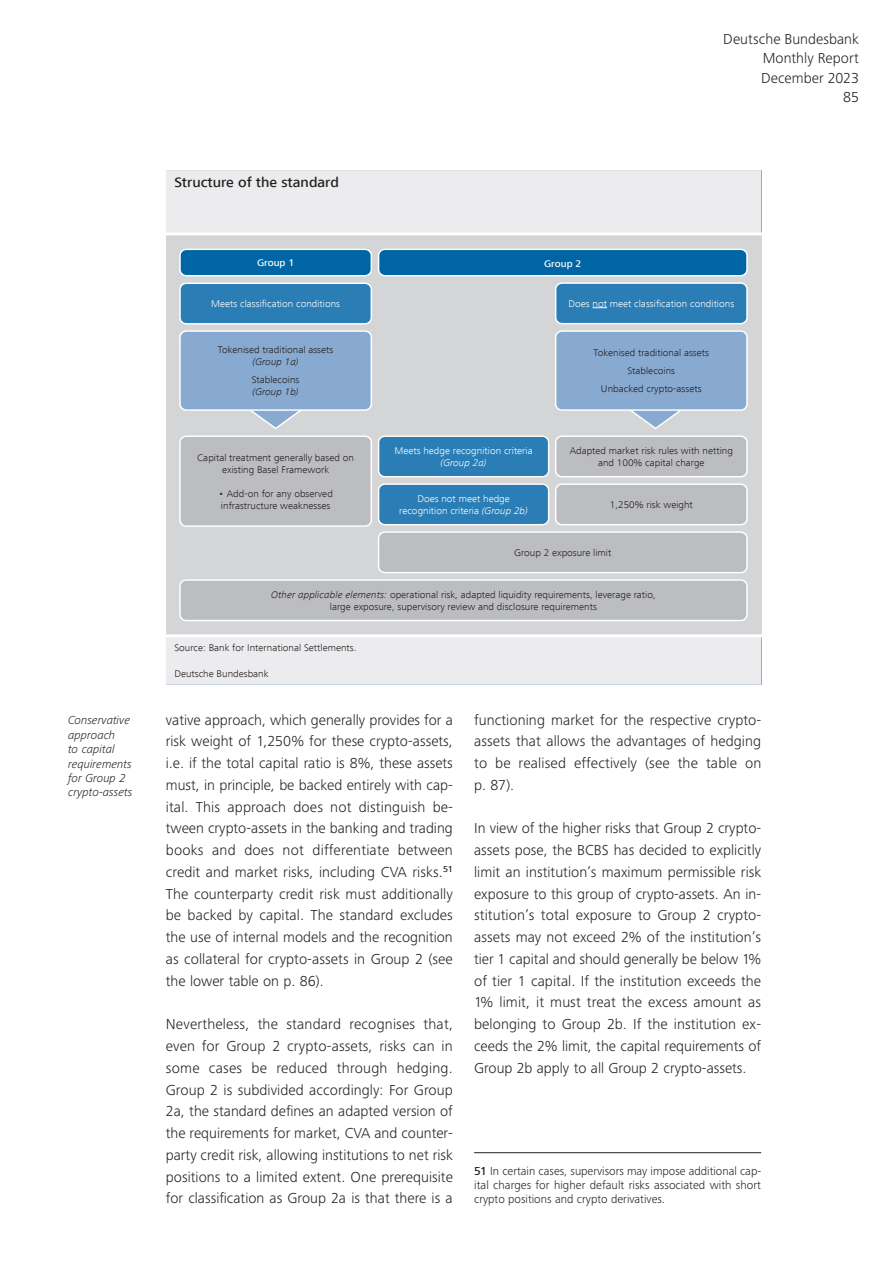
<style>
.page{position:relative;width:893px;height:1263px;background:#fff}
.page>*{position:absolute;margin:0;border:0;box-sizing:border-box;transform-origin:0 0}
.Body{font:300 15px/21.8px "Frutiger Next LTW1 G";color:#231f20;text-align:justify}
.t1{font:500 14.25px "Frutiger Next LT";color:#231f20;scale:1.05 1}
.Fussnoten{font:300 12px/14.4px "Frutiger Next LTW1 G";color:#231f20;text-align:justify}
.Marginalie{font:italic 300 12px/14.4px "Frutiger Next LTW1 G";color:#231f20}
.t2{font:300 10.05px/12px "Frutiger Next LTCE";color:#231f20;text-align:center;scale:1.05 1}
.t3{font:300 10.05px/12px "Frutiger Next LTCE";color:#fff;text-align:center;scale:1.05 1}
.t4{font:300 10.05px "Frutiger Next LT";color:#231f20;scale:1.05 1}
.t5{font:italic 300 10.05px "Frutiger Next LTCE";color:#231f20;scale:1.05 1}
.t6{font:500 10.05px "Frutiger Next LTCE";color:#fff;scale:1.05 1}
.t7{font:italic 300 10.05px "Frutiger Next LTCE";color:#fff;scale:1.05 1}
.s1{font-style:italic}
.s2{font-weight:500}
</style>
<div class="page">
<div style="left:166px;top:170px;width:595px;height:515px;background:#ececee"></div>
<div style="left:166px;top:234px;width:595px;height:402px;background:#d4d5d7"></div>
<hr style="left:166px;top:232px;width:595px;height:3px;background:#fff">
<hr style="left:166px;top:634px;width:595px;height:3px;background:#fff">
<div style="left:180px;top:249px;width:191px;height:27px;background:#0065a4;border-radius:6px"></div>
<div style="left:179px;top:249px;width:193px;height:27px;border:1px solid #fff;border-radius:6px"></div>
<div style="left:379px;top:249px;width:368px;height:27px;background:#0065a4;border-radius:6px"></div>
<div style="left:378px;top:249px;width:370px;height:27px;border:1px solid #fff;border-radius:6px"></div>
<div style="left:180px;top:580px;width:567px;height:40px;background:#bcbdc0;border-radius:6px"></div>
<div style="left:179px;top:579px;width:569px;height:42px;border:1px solid #fff;border-radius:6px"></div>
<div style="left:180px;top:283px;width:191px;height:41px;background:#2b7db5;border-radius:6px"></div>
<div style="left:179px;top:283px;width:193px;height:42px;border:1px solid #fff;border-radius:6px"></div>
<svg style="left:251px;top:411px;width:50px;height:18px"></svg>
<div style="left:180px;top:331px;width:191px;height:79px;background:#88aad1;border-radius:6px"></div>
<div style="left:179px;top:330px;width:193px;height:81px;border:1px solid #fff;border-radius:6px"></div>
<div style="left:180px;top:436px;width:191px;height:90px;background:#bcbdc0;border-radius:6px"></div>
<div style="left:179px;top:435px;width:193px;height:92px;border:1px solid #fff;border-radius:6px"></div>
<div style="left:556px;top:436px;width:191px;height:41px;background:#bcbdc0;border-radius:6px"></div>
<div style="left:555px;top:435px;width:193px;height:42px;border:1px solid #fff;border-radius:6px"></div>
<div style="left:379px;top:436px;width:170px;height:41px;background:#2b7db5;border-radius:6px"></div>
<div style="left:378px;top:435px;width:171px;height:42px;border:1px solid #fff;border-radius:6px"></div>
<div style="left:556px;top:484px;width:191px;height:41px;background:#bcbdc0;border-radius:6px"></div>
<div style="left:555px;top:483px;width:193px;height:42px;border:1px solid #fff;border-radius:6px"></div>
<div style="left:379px;top:484px;width:170px;height:41px;background:#2b7db5;border-radius:6px"></div>
<div style="left:378px;top:483px;width:171px;height:42px;border:1px solid #fff;border-radius:6px"></div>
<div style="left:379px;top:532px;width:368px;height:41px;background:#bcbdc0;border-radius:6px"></div>
<div style="left:378px;top:531px;width:370px;height:42px;border:1px solid #fff;border-radius:6px"></div>
<svg style="left:631px;top:411px;width:50px;height:18px"></svg>
<div style="left:556px;top:331px;width:191px;height:79px;background:#88aad1;border-radius:6px"></div>
<div style="left:555px;top:330px;width:193px;height:81px;border:1px solid #fff;border-radius:6px"></div>
<div style="left:556px;top:283px;width:191px;height:41px;background:#2b7db5;border-radius:6px"></div>
<svg style="left:592px;top:307px;width:15px;height:1px"></svg>
<div style="left:555px;top:282px;width:193px;height:42px;border:1px solid #fff;border-radius:6px"></div>
<hr style="left:474px;top:1152px;width:287px;height:1px;background:#231f20">
<p class="Marginalie" style="left:68px;top:713px;width:66px">Conservative approach<br>to capital requirements for Group 2 crypto-assets</p>
<p class="t1" style="left:174px;top:175px;width:158px">Structure of the standard</p>
<p class="t6" style="left:257px;top:257px;width:37px">Group 1</p>
<p class="t6" style="left:544px;top:258px;width:37px">Group 2</p>
<p class="Body" style="left:723px;top:29px;width:137px;line-height:19.4px;text-align:right">Deutsche Bundesbank<br>Monthly Report<br>December 2023<br>85</p>
<p class="t3" style="left:211px;top:298px;width:124px">Meets classification conditions</p>
<p class="t2" style="left:218px;top:344px;width:112px">Tokenised traditional assets</p>
<p class="t5" style="left:253px;top:356px;width:45px">(Group 1a)</p>
<p class="t2" style="left:252px;top:374px;width:47px">Stablecoins</p>
<p class="t5" style="left:253px;top:386px;width:45px">(Group 1b)</p>
<p class="t2" style="left:197px;top:451px;width:151px">Capital treatment generally based on existing Basel Framework</p>
<p class="t2" style="left:218px;top:487px;width:111px;text-align:left">• Add-on for any observed infrastructure weaknesses</p>
<p class="t3" style="left:568px;top:298px;width:159px">Does not meet classification conditions</p>
<p class="t3" style="left:394px;top:445px;width:133px">Meets hedge recognition criteria</p>
<p class="t7" style="left:441px;top:457px;width:45px">(Group 2a)</p>
<p class="t2" style="left:594px;top:344px;width:112px;line-height:18px">Tokenised traditional assets<br>Stablecoins<br>Unbacked crypto-assets</p>
<p class="t2" style="left:570px;top:445px;width:157px">Adapted market risk rules with netting and 100% capital charge</p>
<p class="t3" style="left:399px;top:493px;width:124px">Does not meet hedge recognition criteria <span class="s1">(Group 2b)</span></p>
<p class="t2" style="left:514px;top:547px;width:94px">Group 2 exposure limit</p>
<p class="t2" style="left:610px;top:499px;width:81px">1,250% risk weight</p>
<p class="t2" style="left:271px;top:589px;width:368px"><span class="s1">Other applicable elements:</span> operational risk, adapted liquidity requirements, leverage ratio, large exposure, supervisory review and disclosure requirements</p>
<p class="t4" style="left:174px;top:642px;width:175px">Source: Bank for International Settlements.</p>
<p class="t4" style="left:174px;top:668px;width:91px">Deutsche Bundesbank</p>
<p class="Body" style="left:166px;top:709px;width:289px">vative approach, which generally provides for a risk weight of 1,250% for these crypto-assets, i.e. if the total capital ratio is 8%, these assets must, in principle, be backed entirely with cap&shy;ital. This approach does not distinguish be&shy;tween crypto-assets in the banking and trading books and does not differentiate between credit and market risks, including CVA risks.<sup>51<br></sup>The counterparty credit risk must additionally be backed by capital. The standard excludes the use of internal models and the recognition as collateral for crypto-assets in Group 2 (see the lower table on p. 86).</p>
<p class="Body" style="left:166px;top:1013px;width:289px">Nevertheless, the standard recognises that, even for Group 2 crypto-assets, risks can in some cases be reduced through hedging.<br>Group 2 is subdivided accordingly: For Group 2a, the standard defines an adapted version of the requirements for market, CVA and counter&shy;party credit risk, allowing institutions to net risk positions to a limited extent. One prerequisite for classification as Group 2a is that there is a</p>
<p class="Body" style="left:474px;top:709px;width:289px">functioning market for the respective crypto&shy;assets that allows the advantages of hedging to be realised effectively (see the table on p. 87).</p>
<p class="Body" style="left:474px;top:817px;width:289px">In view of the higher risks that Group 2 crypto&shy;assets pose, the BCBS has decided to explicitly limit an institution’s maximum permissible risk exposure to this group of crypto-assets. An in&shy;stitution’s total exposure to Group 2 crypto&shy;assets may not exceed 2% of the institution’s tier 1 capital and should generally be below 1% of tier 1 capital. If the institution exceeds the 1% limit, it must treat the excess amount as belonging to Group 2b. If the institution ex&shy;ceeds the 2% limit, the capital requirements of Group 2b apply to all Group 2 crypto-assets.</p>
<p class="Fussnoten" style="left:474px;top:1163px;width:289px"><span class="s2">51</span> In certain cases, supervisors may impose additional cap&shy;ital charges for higher default risks associated with short crypto positions and crypto derivatives.</p>
</div>
